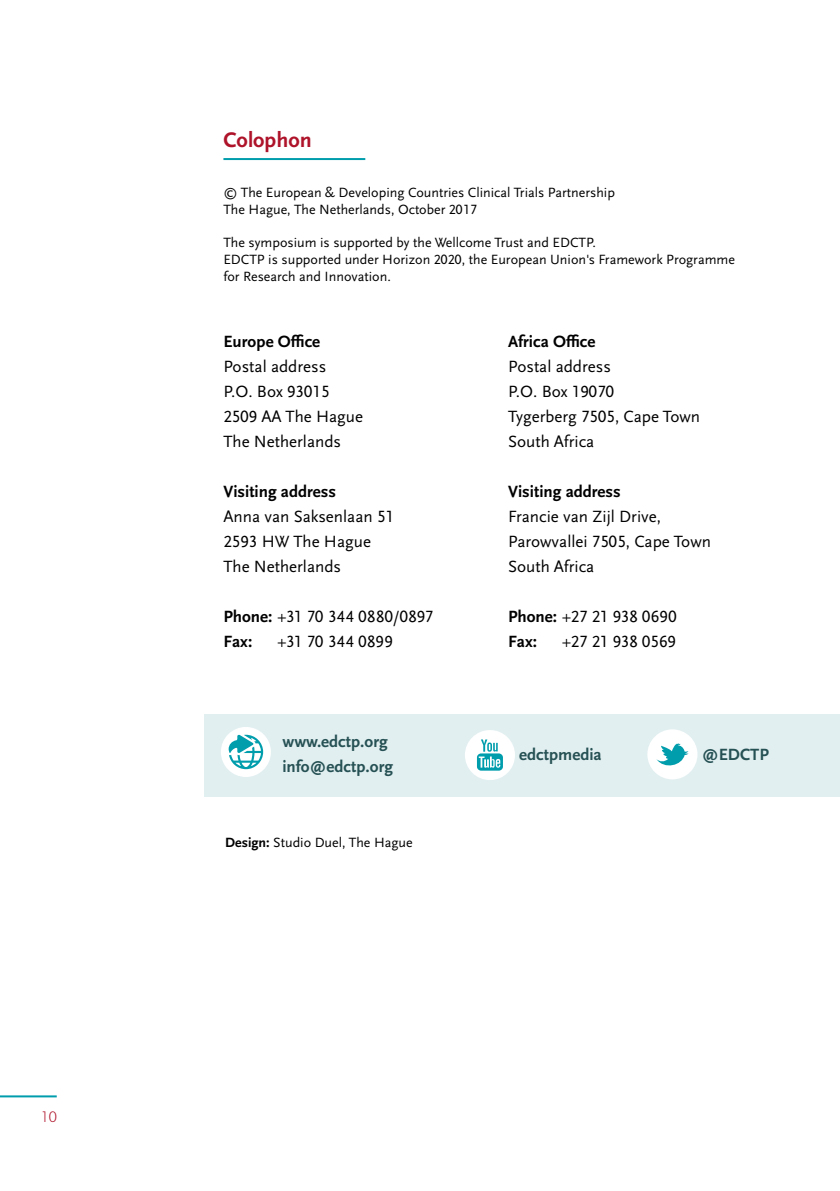
<style>
.page{position:relative;width:840px;height:1191px;background:#fff}
.page>*{position:absolute;margin:0;border:0;box-sizing:border-box;transform-origin:0 0}
.t1{font:700 22px "Scala Sans OT";color:#ae132a}
.t2{font:17px/25px "Scala Sans OT";color:#000}
.t3{font:700 17px "Scala Sans OT";color:#000}
.t4{font:700 17px/25px "Scala Sans OT";color:#265154}
.t5{font:300 16px "Scala Sans OT";color:#ae132a}
.t6{font:14px/16.8px "Scala Sans OT";color:#000}
.s1{font-weight:700}
</style>
<div class="page">
<div style="left:204px;top:714px;width:635px;height:82px;background:#e2eff1"></div>
<div style="left:464px;top:730px;width:50px;height:50px;background:#fff;border-radius:50%"></div>
<svg style="left:477px;top:739px;width:25px;height:31px"></svg>
<div style="left:647px;top:729px;width:50px;height:50px;background:#fff;border-radius:50%"></div>
<svg style="left:656px;top:743px;width:32px;height:23px"></svg>
<div style="left:221px;top:727px;width:50px;height:50px;background:#fff;border-radius:50%"></div>
<svg style="left:228px;top:734px;width:35px;height:35px"></svg>
<hr style="left:223px;top:158px;width:142px;height:2px;background:#009dad">
<hr style="left:0;top:1095px;width:57px;height:2px;background:#009dad">
<p class="t5" style="left:41px;top:1108px;width:17px">10</p>
<p class="t1" style="left:223px;top:128px;width:90px">Colophon</p>
<p class="t6" style="left:223px;top:184px;width:393px">© The European &amp; Developing Countries Clinical Trials Partnership<br>The Hague, The Netherlands, October 2017</p>
<p class="t6" style="left:223px;top:234px;width:513px">The symposium is supported by the Wellcome Trust and EDCTP.<br>EDCTP is supported under Horizon 2020, the European Union's Framework Programme for Research and Innovation.</p>
<p class="t3" style="left:223px;top:332px;width:98px">Europe Office</p>
<p class="t2" style="left:223px;top:354px;width:141px">Postal address<br>P.O. Box 93015<br>2509 AA The Hague<br>The Netherlands</p>
<p class="t3" style="left:223px;top:482px;width:114px">Visiting address</p>
<p class="t2" style="left:223px;top:504px;width:172px">Anna van Saksenlaan 51<br>2593 HW The Hague<br>The Netherlands</p>
<p class="t2" style="left:223px;top:604px;width:211px"><span class="s1">Phone:</span> +31 70 344 0880/0897<br><span class="s1">Fax:</span></p>
<p class="t2" style="left:277px;top:629px;width:117px">+31 70 344 0899</p>
<p class="t4" style="left:282px;top:729px;width:112px">www.edctp.org info@edctp.org</p>
<p class="t6" style="left:225px;top:834px;width:189px"><span class="s1">Design:</span> Studio Duel, The Hague</p>
<p class="t3" style="left:508px;top:332px;width:89px">Africa Office</p>
<p class="t2" style="left:508px;top:354px;width:193px">Postal address<br>P.O. Box 19070<br>Tygerberg 7505, Cape Town<br>South Africa</p>
<p class="t3" style="left:508px;top:482px;width:114px">Visiting address</p>
<p class="t2" style="left:508px;top:504px;width:204px">Francie van Zijl Drive,<br>Parowvallei 7505, Cape Town<br>South Africa</p>
<p class="t2" style="left:508px;top:604px;width:170px"><span class="s1">Phone:</span> +27 21 938 0690<br><span class="s1">Fax:</span></p>
<p class="t2" style="left:562px;top:629px;width:115px">+27 21 938 0569</p>
<p class="t4" style="left:519px;top:742px;width:84px">edctpmedia</p>
<p class="t4" style="left:701px;top:742px;width:68px">@EDCTP</p>
</div>
